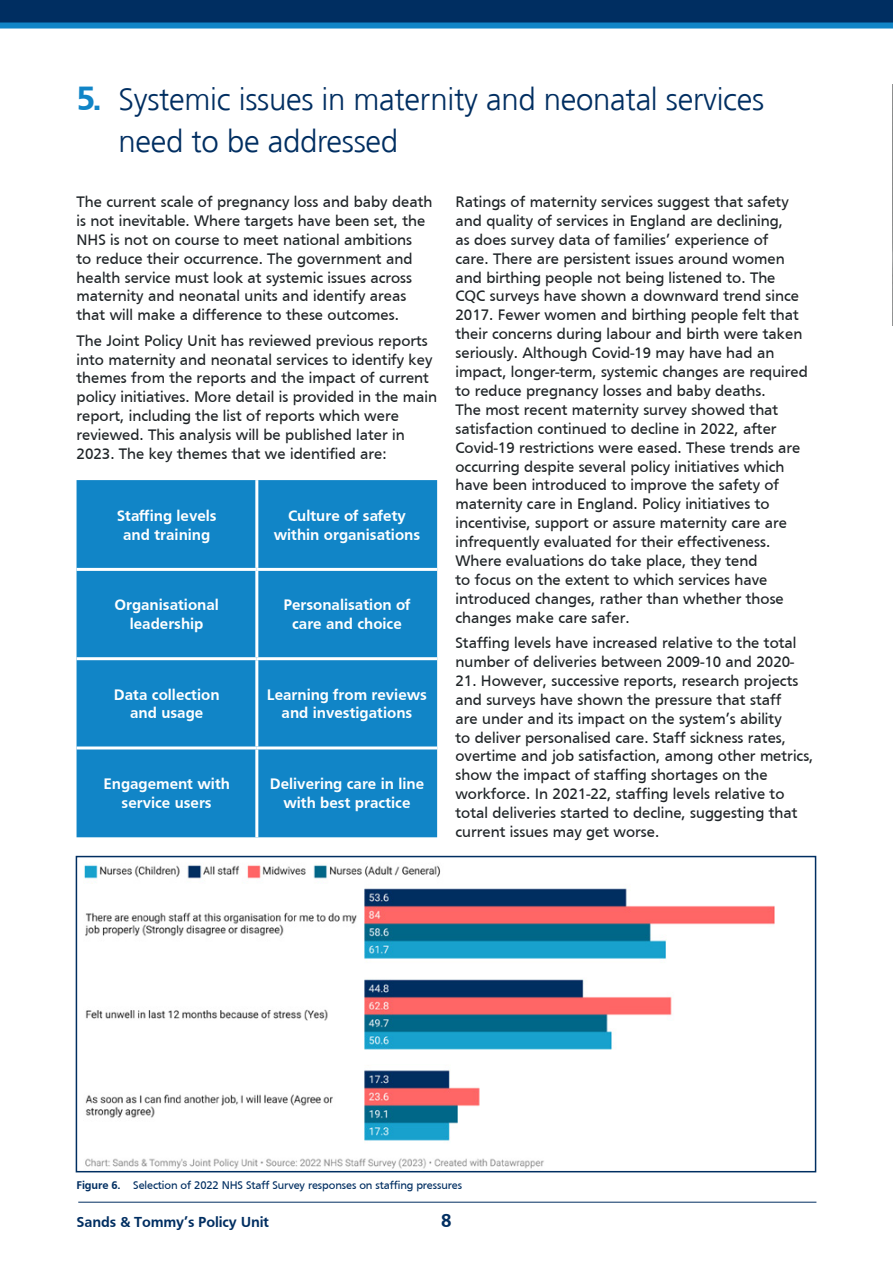
<style>
.page{position:relative;width:893px;height:1263px;background:#fff}
.page>*{position:absolute;margin:0;border:0;box-sizing:border-box;transform-origin:0 0}
.t1{font:300 31.2px/41.7px "Frutiger";letter-spacing:-.01em;color:#002e61}
.t2{font:700 19.5px "Frutiger";color:#002e61}
.t3{font:15.75px/18.9px "Frutiger";color:#1f2427}
.t4{font:700 15.75px/18.9px "Frutiger";color:#fff;text-align:center}
.t5{font:700 15px "Frutiger";letter-spacing:-.01em;color:#002e61}
.t6{font:11.55px "Frutiger";letter-spacing:-.01em;color:#002e61}
.s1{font-weight:700;font-size:34.8px;color:#1185c7}
.s2{font-weight:700}
</style>
<div class="page">
<hr style="left:78px;top:1202px;width:738px;height:1px;background:#002e61">
<svg style="left:0;top:0;width:893px;height:29px;background:#074378"></svg>
<div style="left:77px;top:480px;width:360px;height:357px;background:#1185c7"></div>
<hr style="left:255px;top:480px;width:3px;height:88px;background:#fff">
<hr style="left:77px;top:568px;width:180px;height:3px;background:#fff">
<hr style="left:257px;top:568px;width:180px;height:3px;background:#fff">
<hr style="left:255px;top:571px;width:3px;height:86px;background:#fff">
<hr style="left:77px;top:657px;width:180px;height:3px;background:#fff">
<hr style="left:257px;top:657px;width:180px;height:3px;background:#fff">
<hr style="left:255px;top:660px;width:3px;height:86px;background:#fff">
<hr style="left:77px;top:746px;width:180px;height:3px;background:#fff">
<hr style="left:257px;top:746px;width:180px;height:3px;background:#fff">
<hr style="left:255px;top:749px;width:3px;height:88px;background:#fff">
<img style="left:84px;top:864px;width:691px;height:305px">
<div style="left:76px;top:856px;width:740px;height:316px;border:2px solid #002e61"></div>
<img style="left:892px;top:85px;width:1px;height:240px">
<h1 class="t1" style="left:119px;top:79px;width:647px;text-indent:-42px"><span class="s1">5.</span> Systemic issues in maternity and neonatal services need to be addressed</h1>
<p class="t3" style="left:77px;top:192px;width:357px">The current scale of pregnancy loss and baby death is not inevitable. Where targets have been set, the NHS is not on course to meet national ambitions<br>to reduce their occurrence. The government and health service must look at systemic issues across maternity and neonatal units and identify areas that will make a difference to these outcomes.</p>
<p class="t3" style="left:77px;top:331px;width:362px">The Joint Policy Unit has reviewed previous reports into maternity and neonatal services to identify key themes from the reports and the impact of current policy initiatives. More detail is provided in the main report, including the list of reports which were reviewed. This analysis will be published later in 2023. The key themes that we identified are:</p>
<p class="t4" style="left:117px;top:506px;width:101px">Staffing levels and training</p>
<p class="t4" style="left:274px;top:506px;width:148px">Culture of safety within organisations</p>
<p class="t4" style="left:114px;top:595px;width:106px">Organisational leadership</p>
<p class="t4" style="left:283px;top:595px;width:129px">Personalisation of care and choice</p>
<p class="t4" style="left:114px;top:685px;width:107px">Data collection and usage</p>
<p class="t4" style="left:267px;top:685px;width:162px">Learning from reviews and investigations</p>
<p class="t4" style="left:103px;top:774px;width:128px">Engagement with service users</p>
<p class="t4" style="left:270px;top:774px;width:156px">Delivering care in line with best practice</p>
<p class="t3" style="left:455px;top:192px;width:354px">Ratings of maternity services suggest that safety and quality of services in England are declining,<br>as does survey data of families’ experience of<br>care. There are persistent issues around women and birthing people not being listened to. The CQC surveys have shown a downward trend since 2017. Fewer women and birthing people felt that their concerns during labour and birth were taken seriously. Although Covid-19 may have had an impact, longer-term, systemic changes are required to reduce pregnancy losses and baby deaths.<br>The most recent maternity survey showed that satisfaction continued to decline in 2022, after Covid-19 restrictions were eased. These trends are occurring despite several policy initiatives which have been introduced to improve the safety of maternity care in England. Policy initiatives to incentivise, support or assure maternity care are infrequently evaluated for their effectiveness.<br>Where evaluations do take place, they tend<br>to focus on the extent to which services have introduced changes, rather than whether those changes make care safer.</p>
<p class="t3" style="left:455px;top:633px;width:343px">Staffing levels have increased relative to the total number of deliveries between 2009-10 and 2020-</p>
<p class="t3" style="left:455px;top:671px;width:359px">21. However, successive reports, research projects and surveys have shown the pressure that staff<br>are under and its impact on the system’s ability<br>to deliver personalised care. Staff sickness rates, overtime and job satisfaction, among other metrics, show the impact of staffing shortages on the workforce. In 2021-22, staffing levels relative to total deliveries started to decline, suggesting that current issues may get worse.</p>
<p class="t6" style="left:77px;top:1179px;width:387px"><span class="s2">Figure 6.</span> Selection of 2022 NHS Staff Survey responses on staffing pressures</p>
<p class="t5" style="left:77px;top:1213px;width:194px">Sands &amp; Tommy’s Policy Unit</p>
<p class="t2" style="left:441px;top:1209px;width:12px">8</p>
</div>
